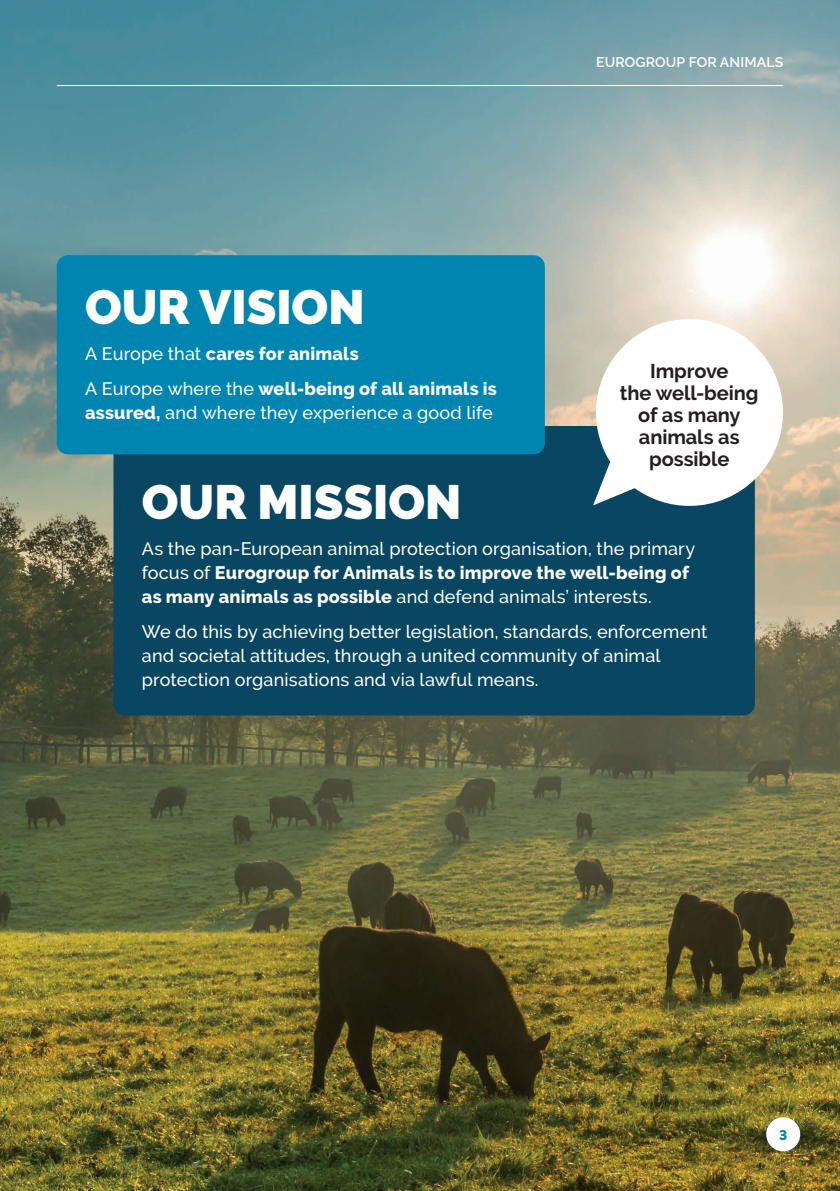
<style>
.page{position:relative;width:840px;height:1191px;background:#fff}
.page>*{position:absolute;margin:0;border:0;box-sizing:border-box;transform-origin:0 0}
.t1{font:900 48px "Raleway";color:#fff}
.Body{font:700 20px/22px "Raleway";letter-spacing:-.005em;color:#231f20;text-align:center}
.Body-2{font:500 18px/24px "Raleway";letter-spacing:.01em;color:#fff}
.Body-3{font:800 18px "Raleway";letter-spacing:.01em;color:#fff}
.t2{font:600 14px "Raleway";letter-spacing:.01em;color:#fff}
.Folio{font:800 14px "Raleway";color:#0085b0}
.s1{font-weight:500}
.s2{font-weight:800}
</style>
<div class="page">
<img style="left:0;top:0;width:839px;height:1191px">
<div style="left:113px;top:426px;width:641px;height:289px;background:#084661;border-radius:11px"></div>
<div style="left:57px;top:255px;width:487px;height:199px;background:#0085b0;border-radius:11px"></div>
<svg style="left:592px;top:319px;width:190px;height:187px"></svg>
<hr style="left:57px;top:85px;width:725px;height:1px;background:#fff">
<div style="left:765px;top:1117px;width:34px;height:34px;background:#fff;border-radius:50%"></div>
<p class="t1" style="left:85px;top:280px;width:281px">OUR VISION</p>
<p class="Body-3" style="left:85px;top:343px;width:275px"><span class="s1">A Europe that</span> cares for animals</p>
<p class="Body-2" style="left:85px;top:377px;width:413px">A Europe where the <span class="s2">well-being of all animals is assured,</span> and where they experience a good life</p>
<p class="t2" style="left:596px;top:54px;width:188px">EUROGROUP FOR ANIMALS</p>
<p class="Body" style="left:619px;top:360px;width:140px">Improve<br>the well-being of as many animals as possible</p>
<p class="t1" style="left:142px;top:474px;width:321px">OUR MISSION</p>
<p class="Body-2" style="left:142px;top:536px;width:554px">As the pan-European animal protection organisation, the primary focus of <span class="s2">Eurogroup for Animals is to improve the well-being of as many animals as possible</span> and defend animals’ interests.</p>
<p class="Body-2" style="left:142px;top:619px;width:566px">We do this by achieving better legislation, standards, enforcement and societal attitudes, through a united community of animal protection organisations and via lawful means.</p>
<p class="Folio" style="left:778px;top:1126px;width:10px">3</p>
</div>
